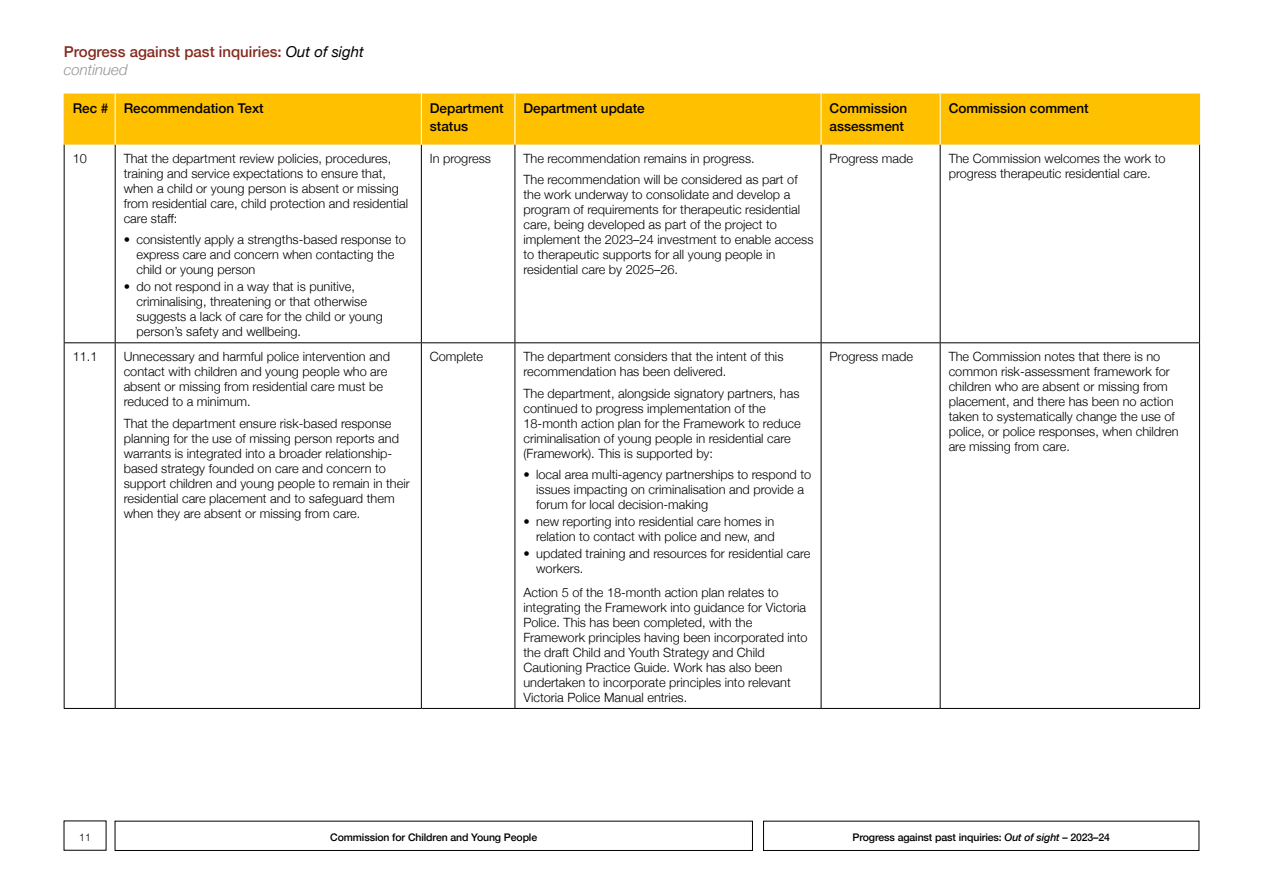
<style>
.page{position:relative;width:1263px;height:893px;background:#fff}
.page>*{position:absolute;margin:0;border:0;box-sizing:border-box;transform-origin:0 0}
.t1{font:500 15px/18px "Helvetica Neue";color:#852b20}
.t2{font:500 13.5px/18px "Helvetica Neue";color:#000}
.t3{font:300 12.75px/15px "Helvetica Neue";color:#000}
.t4{font:500 10.5px "Helvetica Neue";letter-spacing:-.01em;color:#000}
.t5{font:300 10.5px "Helvetica Neue";color:#000}
.s1{font-weight:400;font-style:italic;color:#000}
.s2{font-weight:300;font-style:italic;color:#939598}
.s3{font-style:italic}
</style>
<div class="page">
<div style="left:763px;top:821px;width:436px;height:30px;border:1px solid #000"></div>
<div style="left:115px;top:821px;width:638px;height:30px;border:1px solid #000"></div>
<div style="left:65px;top:94px;width:1134px;height:51px;background:#ffc000"></div>
<hr style="left:64px;top:145px;width:1px;height:197px;background:#000">
<hr style="left:115px;top:145px;width:1px;height:197px;background:#000">
<hr style="left:421px;top:145px;width:1px;height:197px;background:#000">
<hr style="left:514px;top:145px;width:1px;height:197px;background:#000">
<hr style="left:821px;top:145px;width:1px;height:197px;background:#000">
<hr style="left:940px;top:145px;width:1px;height:197px;background:#000">
<hr style="left:1199px;top:145px;width:1px;height:197px;background:#000">
<hr style="left:64px;top:342px;width:51px;height:1px;background:#000">
<hr style="left:64px;top:343px;width:1px;height:365px;background:#000">
<hr style="left:115px;top:342px;width:306px;height:1px;background:#000">
<hr style="left:115px;top:343px;width:1px;height:365px;background:#000">
<hr style="left:421px;top:342px;width:94px;height:1px;background:#000">
<hr style="left:421px;top:343px;width:1px;height:365px;background:#000">
<hr style="left:515px;top:342px;width:306px;height:1px;background:#000">
<hr style="left:514px;top:343px;width:1px;height:365px;background:#000">
<hr style="left:821px;top:342px;width:119px;height:1px;background:#000">
<hr style="left:821px;top:343px;width:1px;height:365px;background:#000">
<hr style="left:940px;top:342px;width:260px;height:1px;background:#000">
<hr style="left:940px;top:343px;width:1px;height:365px;background:#000">
<hr style="left:1199px;top:343px;width:1px;height:365px;background:#000">
<hr style="left:64px;top:708px;width:51px;height:1px;background:#000">
<hr style="left:115px;top:708px;width:306px;height:1px;background:#000">
<hr style="left:421px;top:708px;width:94px;height:1px;background:#000">
<hr style="left:515px;top:708px;width:306px;height:1px;background:#000">
<hr style="left:821px;top:708px;width:119px;height:1px;background:#000">
<hr style="left:940px;top:708px;width:260px;height:1px;background:#000">
<hr style="left:64px;top:94px;width:1px;height:51px;background:#fdb913">
<hr style="left:1199px;top:94px;width:1px;height:51px;background:#fdb913">
<hr style="left:115px;top:94px;width:1px;height:51px;background:#fff">
<hr style="left:421px;top:94px;width:1px;height:51px;background:#fff">
<hr style="left:514px;top:94px;width:1px;height:51px;background:#fff">
<hr style="left:820px;top:94px;width:2px;height:51px;background:#fff">
<hr style="left:940px;top:94px;width:1px;height:51px;background:#fff">
<p class="t1" style="left:64px;top:42px;width:302px">Progress against past inquiries: <span class="s1">Out of sight </span><span class="s2">continued</span></p>
<p class="t2" style="left:73px;top:98px;width:193px">Rec # Recommendation Text</p>
<p class="t2" style="left:430px;top:98px;width:75px">Department status</p>
<p class="t2" style="left:523px;top:98px;width:123px">Department update</p>
<p class="t2" style="left:830px;top:98px;width:79px">Commission assessment</p>
<p class="t2" style="left:949px;top:98px;width:142px">Commission comment</p>
<p class="t3" style="left:73px;top:150px;width:16px">10</p>
<p class="t3" style="left:124px;top:150px;width:286px">That the department review policies, procedures, training and service expectations to ensure that, when a child or young person is absent or missing from residential care, child protection and residential care staff:</p>
<p class="t3" style="left:136px;top:231px;width:271px;text-indent:-13px">• consistently apply a strengths-based response to express care and concern when contacting the child or young person</p>
<p class="t3" style="left:136px;top:278px;width:248px;text-indent:-13px">• do not respond in a way that is punitive, criminalising, threatening or that otherwise suggests a lack of care for the child or young person’s safety and wellbeing.</p>
<p class="t3" style="left:830px;top:150px;width:85px">Progress made</p>
<p class="t3" style="left:949px;top:150px;width:219px">The Commission welcomes the work to progress therapeutic residential care.</p>
<p class="t3" style="left:430px;top:150px;width:63px">In progress</p>
<p class="t3" style="left:523px;top:147px;width:276px;line-height:21.5px">The recommendation remains in progress.<br>The recommendation will be considered as part of</p>
<p class="t3" style="left:523px;top:186px;width:292px">the work underway to consolidate and develop a program of requirements for therapeutic residential care, being developed as part of the project to implement the 2023–24 investment to enable access to therapeutic supports for all young people in residential care by 2025–26.</p>
<p class="t3" style="left:73px;top:348px;width:26px">11.1</p>
<p class="t3" style="left:124px;top:348px;width:268px">Unnecessary and harmful police intervention and contact with children and young people who are absent or missing from residential care must be reduced to a minimum.</p>
<p class="t3" style="left:124px;top:415px;width:288px">That the department ensure risk-based response planning for the use of missing person reports and warrants is integrated into a broader relationship&shy;based strategy founded on care and concern to support children and young people to remain in their residential care placement and to safeguard them when they are absent or missing from care.</p>
<p class="t3" style="left:430px;top:348px;width:55px">Complete</p>
<p class="t3" style="left:523px;top:348px;width:261px">The department considers that the intent of this recommendation has been delivered.</p>
<p class="t3" style="left:523px;top:385px;width:279px">The department, alongside signatory partners, has continued to progress implementation of the 18-month action plan for the Framework to reduce criminalisation of young people in residential care (Framework). This is supported by:</p>
<p class="t3" style="left:536px;top:466px;width:277px;text-indent:-13px">• local area multi-agency partnerships to respond to issues impacting on criminalisation and provide a forum for local decision-making</p>
<p class="t3" style="left:523px;top:513px;width:253px;text-align:right">• new reporting into residential care homes in relation to contact with police and new, and</p>
<p class="t3" style="left:536px;top:545px;width:276px;text-indent:-13px">• updated training and resources for residential care workers.</p>
<p class="t3" style="left:523px;top:584px;width:286px">Action 5 of the 18-month action plan relates to integrating the Framework into guidance for Victoria Police. This has been completed, with the Framework principles having been incorporated into the draft Child and Youth Strategy and Child Cautioning Practice Guide. Work has also been undertaken to incorporate principles into relevant Victoria Police Manual entries.</p>
<p class="t3" style="left:830px;top:348px;width:85px">Progress made</p>
<p class="t3" style="left:949px;top:348px;width:231px">The Commission notes that there is no common risk-assessment framework for children who are absent or missing from placement, and there has been no action taken to systematically change the use of police, or police responses, when children are missing from care.</p>
<p class="t5" style="left:79px;top:828px;width:13px">11</p>
<p class="t4" style="left:330px;top:829px;width:208px">Commission for Children and Young People</p>
<p class="t4" style="left:852px;top:829px;width:259px">Progress against past inquiries: <span class="s3">Out of sight</span> – 2023–24</p>
</div>
